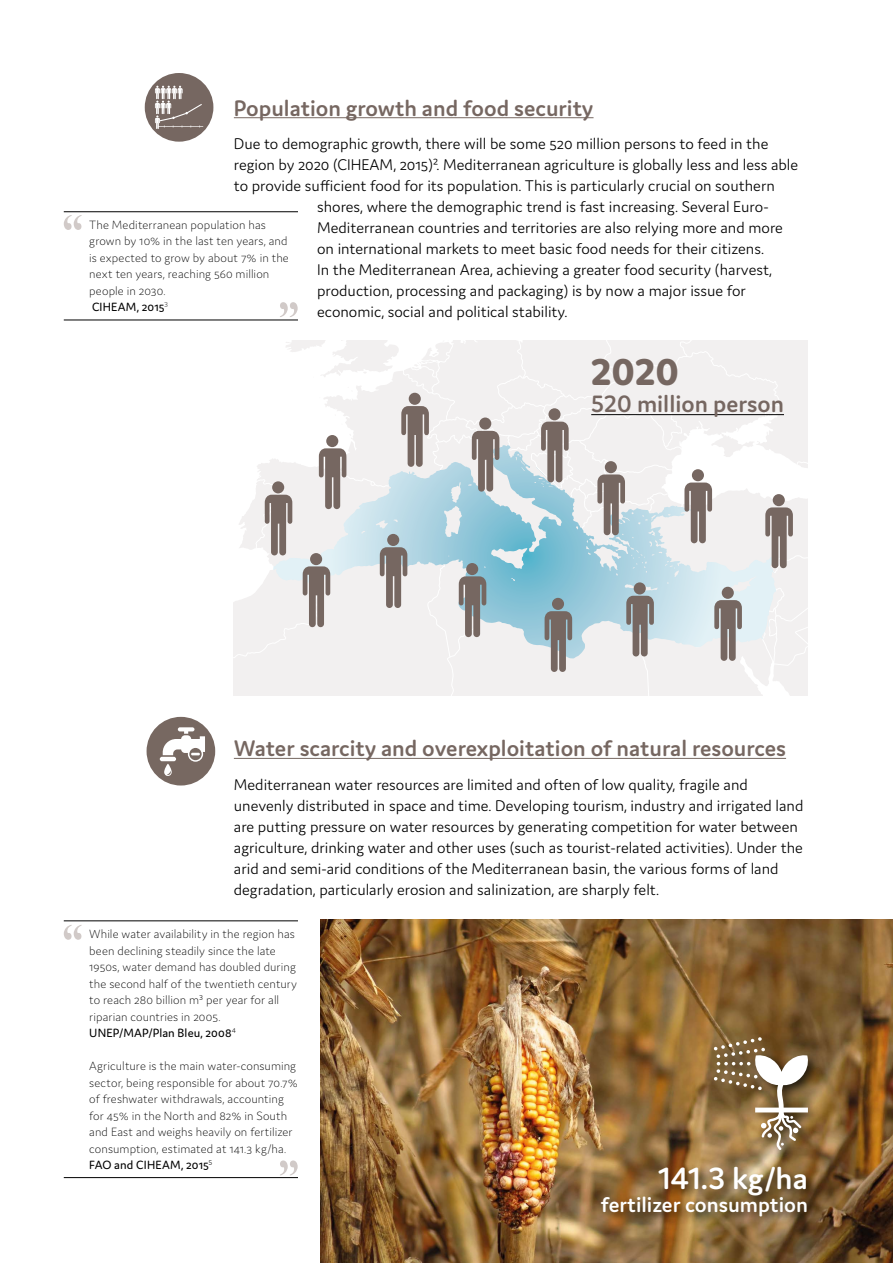
<style>
.page{position:relative;width:893px;height:1263px;background:#fff}
.page>*{position:absolute;margin:0;border:0;box-sizing:border-box;transform-origin:0 0}
.t1{font:800 39.9px "Domus";color:#766761}
.t2{font:600 32.7px "Domus";color:#fff}
.t3{font:600 25.2px "Domus";color:#766761}
.t4{font:600 24px "Domus";color:#766761}
.t5{font:600 22.65px "Domus";color:#fff}
.t6{font:300 16.5px/21px "Domus";color:#000}
.t7{font:200 12.75px/16.5px "Domus";letter-spacing:.005em;color:#000}
.s1{font-weight:400}
.s2{font-style:inherit}
</style>
<div class="page">
<hr style="left:234px;top:117px;width:359px;height:1px;background:#766761">
<hr style="left:234px;top:758px;width:552px;height:1px;background:#766761">
<div style="left:145px;top:73px;width:68px;height:69px;background:#766761;border-radius:50%"></div>
<svg style="left:155px;top:86px;width:48px;height:43px"></svg>
<hr style="left:64px;top:211px;width:234px;height:1px;background:#000">
<hr style="left:64px;top:320px;width:234px;height:1px;background:#000">
<svg style="left:64px;top:215px;width:18px;height:15px"></svg>
<svg style="left:280px;top:302px;width:18px;height:15px"></svg>
<svg style="left:234px;top:341px;width:574px;height:355px"></svg>
<hr style="left:64px;top:920px;width:234px;height:1px;background:#000">
<hr style="left:64px;top:1177px;width:234px;height:1px;background:#000">
<svg style="left:64px;top:925px;width:18px;height:15px"></svg>
<svg style="left:280px;top:1160px;width:18px;height:15px"></svg>
<img style="left:320px;top:920px;width:573px;height:343px">
<svg style="left:147px;top:717px;width:68px;height:68px"></svg>
<div style="left:597px;top:1033px;width:224px;height:195px;background:#000;opacity:.75"></div>
<svg style="left:714px;top:1037px;width:95px;height:113px"></svg>
<h3 class="t4" style="left:234px;top:95px;width:361px">Population growth and food security</h3>
<p class="t6" style="left:234px;top:133px;width:536px">Due to demographic growth, there will be some 520 million persons to feed in the</p>
<p class="t6" style="left:234px;top:154px;width:566px">region by 2020 (CIHEAM, 2015)². Mediterranean agriculture is globally less and less able</p>
<p class="t6" style="left:234px;top:175px;width:542px">to provide sufficient food for its population. This is particularly crucial on southern</p>
<p class="t6" style="left:317px;top:196px;width:453px">shores, where the demographic trend is fast increasing. Several Euro-</p>
<p class="t6" style="left:317px;top:217px;width:467px">Mediterranean countries and territories are also relying more and more</p>
<p class="t6" style="left:317px;top:238px;width:448px">on international markets to meet basic food needs for their citizens.</p>
<p class="t6" style="left:317px;top:259px;width:456px">In the Mediterranean Area, achieving a greater food security (harvest,</p>
<p class="t6" style="left:317px;top:280px;width:430px">production, processing and packaging) is by now a major issue for</p>
<p class="t6" style="left:317px;top:301px;width:252px">economic, social and political stability.</p>
<p class="t7" style="left:89px;top:216px;width:201px">The Mediterranean population has grown by 10% in the last ten years, and is expected to grow by about 7% in the next ten years, reaching 560 million people in 2030.<br><span class="s1">CIHEAM, 2015</span><span class="s2">³</span></p>
<h1 class="t1" style="left:591px;top:350px;width:89px">2020</h1>
<h3 class="t3" style="left:591px;top:390px;width:194px">520 million person</h3>
<h3 class="t4" style="left:234px;top:735px;width:554px">Water scarcity and overexploitation of natural resources</h3>
<p class="t6" style="left:234px;top:774px;width:571px">Mediterranean water resources are limited and often of low quality, fragile and unevenly distributed in space and time. Developing tourism, industry and irrigated land are putting pressure on water resources by generating competition for water between agriculture, drinking water and other uses (such as tourist-related activities). Under the arid and semi-arid conditions of the Mediterranean basin, the various forms of land degradation, particularly erosion and salinization, are sharply felt.</p>
<p class="t7" style="left:89px;top:925px;width:209px">While water availability in the region has been declining steadily since the late 1950s, water demand has doubled during the second half of the twentieth century to reach 280 billion m³ per year for all riparian countries in 2005.<br><span class="s1">UNEP/MAP/Plan Bleu, 2008</span>⁴</p>
<p class="t7" style="left:89px;top:1057px;width:210px">Agriculture is the main water-consuming sector, being responsible for about 70.7% of freshwater withdrawals, accounting for 45% in the North and 82% in South and East and weighs heavily on fertilizer consumption, estimated at 141.3 kg/ha.<br><span class="s1">FAO and CIHEAM, 2015</span>⁵</p>
<h2 class="t2" style="left:658px;top:1161px;width:151px">141.3 kg/ha</h2>
<h3 class="t5" style="left:601px;top:1192px;width:209px">fertilizer consumption</h3>
</div>
